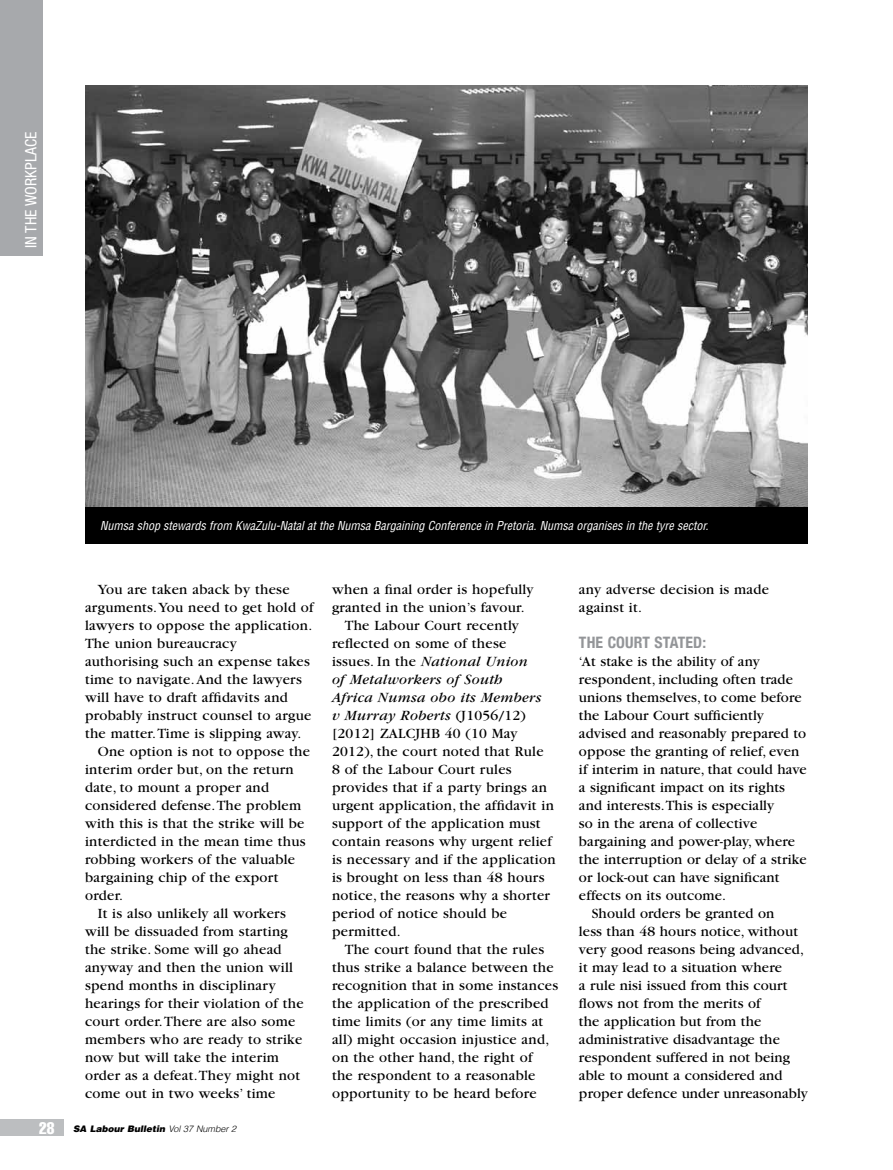
<style>
.page{position:relative;width:893px;height:1170px;background:#fff}
.page>*{position:absolute;margin:0;border:0;box-sizing:border-box;transform-origin:0 0}
.t1{font:700 condensed 15.75px "Helvetica Neue";letter-spacing:.01em;color:#939598}
.t2{font:condensed 15.75px "Helvetica Neue";color:#fff}
.t3{font:14.7px/18px "Garamond";letter-spacing:.02em;color:#000}
.t4{font:italic 14.7px "Garamond";letter-spacing:.02em;color:#000}
.t5{font:italic condensed 12px "Helvetica";color:#fff}
.t6{font:italic 900 9px "Helvetica";color:#000}
.s1{font-style:normal}
.s2{font-weight:400;font-style:normal;font-stretch:extra-condensed;font-size:16.5px;color:#fff}
.s3{font-weight:300}
</style>
<div class="page">
<div style="left:0;top:1118px;width:64px;height:17px;background:#bcbec0"></div>
<div style="left:0;top:0;width:43px;height:255px;background:#a7a9ac"></div>
<img style="left:85px;top:85px;width:723px;height:422px">
<div style="left:85px;top:507px;width:723px;height:36px;background:#000"></div>
<p class="t2" style="left:22px;top:248px;width:118px;rotate:-90deg">IN THE WORKPLACE</p>
<p class="t5" style="left:100px;top:518px;width:610px">Numsa shop stewards from KwaZulu-Natal at the Numsa Bargaining Conference in Pretoria. Numsa organises in the tyre sector.</p>
<p class="t3" style="left:98px;top:581px;width:193px">You are taken aback by these</p>
<p class="t3" style="left:85px;top:599px;width:230px">arguments. You need to get hold of</p>
<p class="t3" style="left:85px;top:617px;width:229px">lawyers to oppose the application.</p>
<p class="t3" style="left:85px;top:635px;width:153px">The union bureaucracy</p>
<p class="t3" style="left:85px;top:653px;width:226px">authorising such an expense takes</p>
<p class="t3" style="left:85px;top:671px;width:218px">time to navigate. And the lawyers</p>
<p class="t3" style="left:85px;top:689px;width:204px">will have to draft affidavits and</p>
<p class="t3" style="left:85px;top:707px;width:228px">probably instruct counsel to argue</p>
<p class="t3" style="left:85px;top:725px;width:218px">the matter. Time is slipping away.</p>
<p class="t3" style="left:98px;top:743px;width:214px">One option is not to oppose the</p>
<p class="t3" style="left:85px;top:761px;width:210px">interim order but, on the return</p>
<p class="t3" style="left:85px;top:779px;width:186px">date, to mount a proper and</p>
<p class="t3" style="left:85px;top:797px;width:218px">considered defense. The problem</p>
<p class="t3" style="left:85px;top:815px;width:221px">with this is that the strike will be</p>
<p class="t3" style="left:85px;top:832px;width:222px">interdicted in the mean time thus</p>
<p class="t3" style="left:85px;top:850px;width:212px">robbing workers of the valuable</p>
<p class="t3" style="left:85px;top:868px;width:195px">bargaining chip of the export</p>
<p class="t3" style="left:85px;top:886px;width:40px">order.</p>
<p class="t3" style="left:98px;top:904px;width:190px">It is also unlikely all workers</p>
<p class="t3" style="left:85px;top:922px;width:204px">will be dissuaded from starting</p>
<p class="t3" style="left:85px;top:940px;width:198px">the strike. Some will go ahead</p>
<p class="t3" style="left:85px;top:958px;width:209px">anyway and then the union will</p>
<p class="t3" style="left:85px;top:976px;width:192px">spend months in disciplinary</p>
<p class="t3" style="left:85px;top:994px;width:220px">hearings for their violation of the</p>
<p class="t3" style="left:85px;top:1012px;width:212px">court order. There are also some</p>
<p class="t3" style="left:85px;top:1030px;width:219px">members who are ready to strike</p>
<p class="t3" style="left:85px;top:1048px;width:195px">now but will take the interim</p>
<p class="t3" style="left:85px;top:1066px;width:217px">order as a defeat. They might not</p>
<p class="t3" style="left:85px;top:1084px;width:192px">come out in two weeks’ time</p>
<p class="t3" style="left:332px;top:580px;width:203px">when a final order is hopefully</p>
<p class="t3" style="left:332px;top:598px;width:194px">granted in the union’s favour.</p>
<p class="t3" style="left:345px;top:616px;width:176px">The Labour Court recently</p>
<p class="t3" style="left:332px;top:634px;width:176px">reflected on some of these</p>
<p class="t4" style="left:332px;top:654px;width:197px"><span class="s1">issues. In the</span> National Union</p>
<p class="t4" style="left:332px;top:672px;width:172px">of Metalworkers of South</p>
<p class="t4" style="left:332px;top:690px;width:211px">Africa Numsa obo its Members</p>
<p class="t4" style="left:332px;top:708px;width:195px">v Murray Roberts <span class="s1">(J1056/12)</span></p>
<p class="t3" style="left:332px;top:724px;width:187px">[2012] ZALCJHB 40 (10 May</p>
<p class="t3" style="left:332px;top:742px;width:213px">2012), the court noted that Rule</p>
<p class="t3" style="left:332px;top:760px;width:181px">8 of the Labour Court rules</p>
<p class="t3" style="left:332px;top:778px;width:216px">provides that if a party brings an</p>
<p class="t3" style="left:332px;top:796px;width:223px">urgent application, the affidavit in</p>
<p class="t3" style="left:332px;top:814px;width:210px">support of the application must</p>
<p class="t3" style="left:332px;top:832px;width:221px">contain reasons why urgent relief</p>
<p class="t3" style="left:332px;top:850px;width:225px">is necessary and if the application</p>
<p class="t3" style="left:332px;top:868px;width:214px">is brought on less than 48 hours</p>
<p class="t3" style="left:332px;top:886px;width:219px">notice, the reasons why a shorter</p>
<p class="t3" style="left:332px;top:904px;width:177px">period of notice should be</p>
<p class="t3" style="left:332px;top:922px;width:70px">permitted.</p>
<p class="t3" style="left:345px;top:940px;width:201px">The court found that the rules</p>
<p class="t3" style="left:332px;top:958px;width:223px">thus strike a balance between the</p>
<p class="t3" style="left:332px;top:976px;width:228px">recognition that in some instances</p>
<p class="t3" style="left:332px;top:994px;width:218px">the application of the prescribed</p>
<p class="t3" style="left:332px;top:1012px;width:213px">time limits (or any time limits at</p>
<p class="t3" style="left:332px;top:1030px;width:219px">all) might occasion injustice and,</p>
<p class="t3" style="left:332px;top:1048px;width:202px">on the other hand, the right of</p>
<p class="t3" style="left:332px;top:1066px;width:205px">the respondent to a reasonable</p>
<p class="t3" style="left:332px;top:1084px;width:206px">opportunity to be heard before</p>
<p class="t3" style="left:579px;top:580px;width:192px">any adverse decision is made against it.</p>
<p class="t1" style="left:579px;top:633px;width:129px">THE COURT STATED:</p>
<p class="t3" style="left:579px;top:653px;width:182px">‘At stake is the ability of any</p>
<p class="t3" style="left:579px;top:671px;width:216px">respondent, including often trade</p>
<p class="t3" style="left:579px;top:689px;width:224px">unions themselves, to come before</p>
<p class="t3" style="left:579px;top:707px;width:186px">the Labour Court sufficiently</p>
<p class="t3" style="left:579px;top:725px;width:229px">advised and reasonably prepared to</p>
<p class="t3" style="left:579px;top:743px;width:222px">oppose the granting of relief, even</p>
<p class="t3" style="left:579px;top:761px;width:229px">if interim in nature, that could have</p>
<p class="t3" style="left:579px;top:779px;width:208px">a significant impact on its rights</p>
<p class="t3" style="left:579px;top:797px;width:197px">and interests. This is especially</p>
<p class="t3" style="left:579px;top:815px;width:180px">so in the arena of collective</p>
<p class="t3" style="left:579px;top:833px;width:218px">bargaining and power-play, where</p>
<p class="t3" style="left:579px;top:851px;width:229px">the interruption or delay of a strike</p>
<p class="t3" style="left:579px;top:869px;width:202px">or lock-out can have significant</p>
<p class="t3" style="left:579px;top:887px;width:149px">effects on its outcome.</p>
<p class="t3" style="left:592px;top:904px;width:184px">Should orders be granted on</p>
<p class="t3" style="left:579px;top:922px;width:221px">less than 48 hours notice, without</p>
<p class="t3" style="left:579px;top:940px;width:226px">very good reasons being advanced,</p>
<p class="t3" style="left:579px;top:958px;width:205px">it may lead to a situation where</p>
<p class="t3" style="left:579px;top:976px;width:210px">a rule nisi issued from this court</p>
<p class="t3" style="left:579px;top:994px;width:183px">flows not from the merits of</p>
<p class="t3" style="left:579px;top:1012px;width:184px">the application but from the</p>
<p class="t3" style="left:579px;top:1030px;width:202px">administrative disadvantage the</p>
<p class="t3" style="left:579px;top:1048px;width:213px">respondent suffered in not being</p>
<p class="t3" style="left:579px;top:1066px;width:205px">able to mount a considered and</p>
<p class="t3" style="left:579px;top:1084px;width:230px">proper defence under unreasonably</p>
<p class="t6" style="left:39px;top:1122px;width:199px"><span class="s2">28</span> SA Labour Bulletin <span class="s3">Vol 37 Number 2</span></p>
</div>
